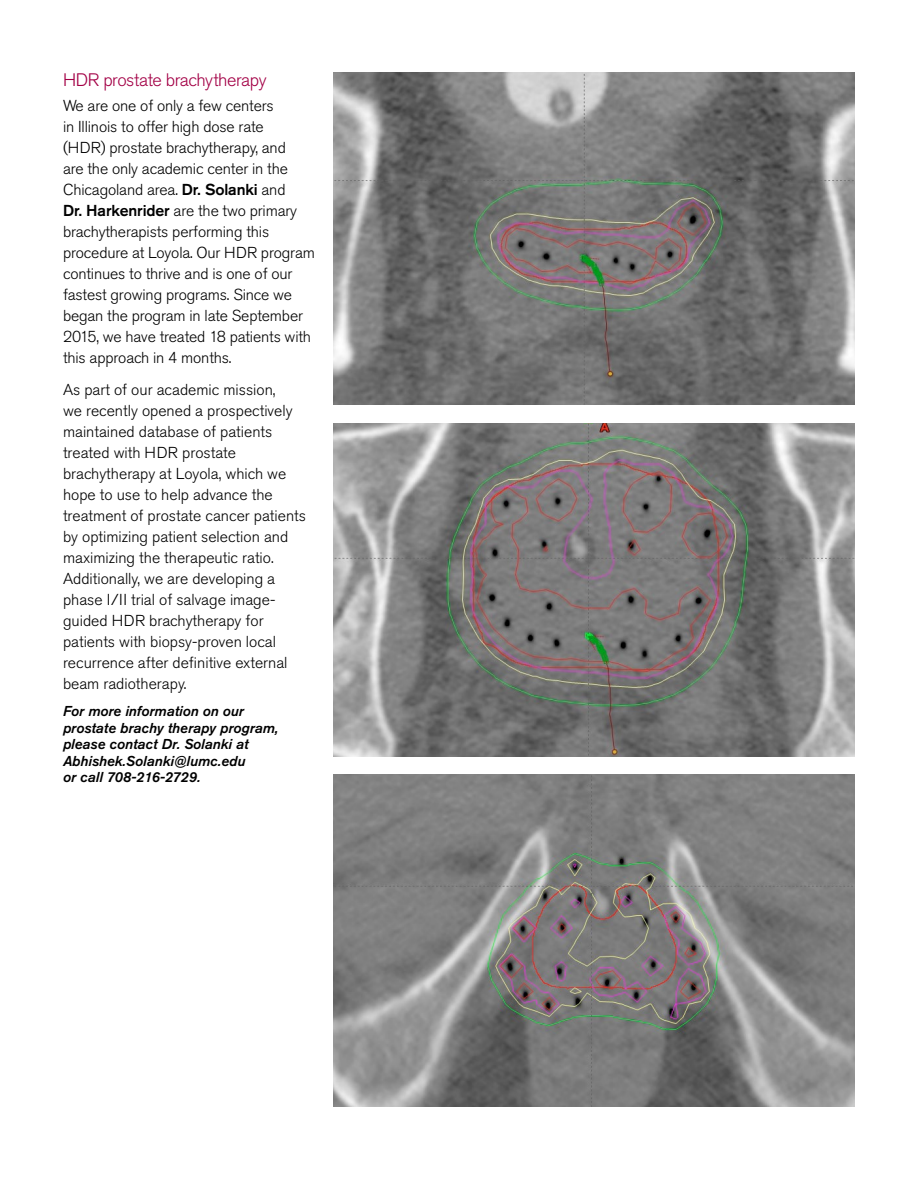
<style>
.page{position:relative;width:918px;height:1188px;background:#fff}
.page>*{position:absolute;margin:0;border:0;box-sizing:border-box;transform-origin:0 0}
.t1{font:300 18px "Akzidenz Grotesk Pro";letter-spacing:-.025em;color:#a30046}
.t2{font:300 15.75px/21px "Akzidenz Grotesk Pro";color:#000}
.t3{font:italic 500 14.25px/16.5px "Akzidenz Grotesk Pro";color:#000}
.s1{font-weight:500}
</style>
<div class="page">
<img style="left:333px;top:72px;width:522px;height:333px">
<img style="left:333px;top:423px;width:522px;height:333px">
<img style="left:333px;top:774px;width:522px;height:333px">
<p class="t1" style="left:63px;top:68px;width:205px">HDR prostate brachytherapy</p>
<p class="t2" style="left:63px;top:95px;width:253px">We are one of only a few centers<br>in Illinois to offer high dose rate<br>(HDR) prostate brachytherapy, and<br>are the only academic center in the Chicagoland area. <span class="s1">Dr. Solanki</span> and<br><span class="s1">Dr. Harkenrider</span> are the two primary brachytherapists performing this procedure at Loyola. Our HDR program continues to thrive and is one of our fastest growing programs. Since we began the program in late September 2015, we have treated 18 patients with this approach in 4 months.</p>
<p class="t2" style="left:63px;top:379px;width:245px">As part of our academic mission,<br>we recently opened a prospectively maintained database of patients treated with HDR prostate brachytherapy at Loyola, which we hope to use to help advance the treatment of prostate cancer patients by optimizing patient selection and maximizing the therapeutic ratio.<br>Additionally, we are developing a phase I/II trial of salvage image&shy;guided HDR brachytherapy for patients with biopsy-proven local recurrence after definitive external beam radiotherapy.</p>
<p class="t3" style="left:63px;top:703px;width:217px">For more information on our prostate brachy therapy program, please contact Dr. Solanki at<br>Abhishek.Solanki@lumc.edu<br>or call 708-216-2729.</p>
</div>
